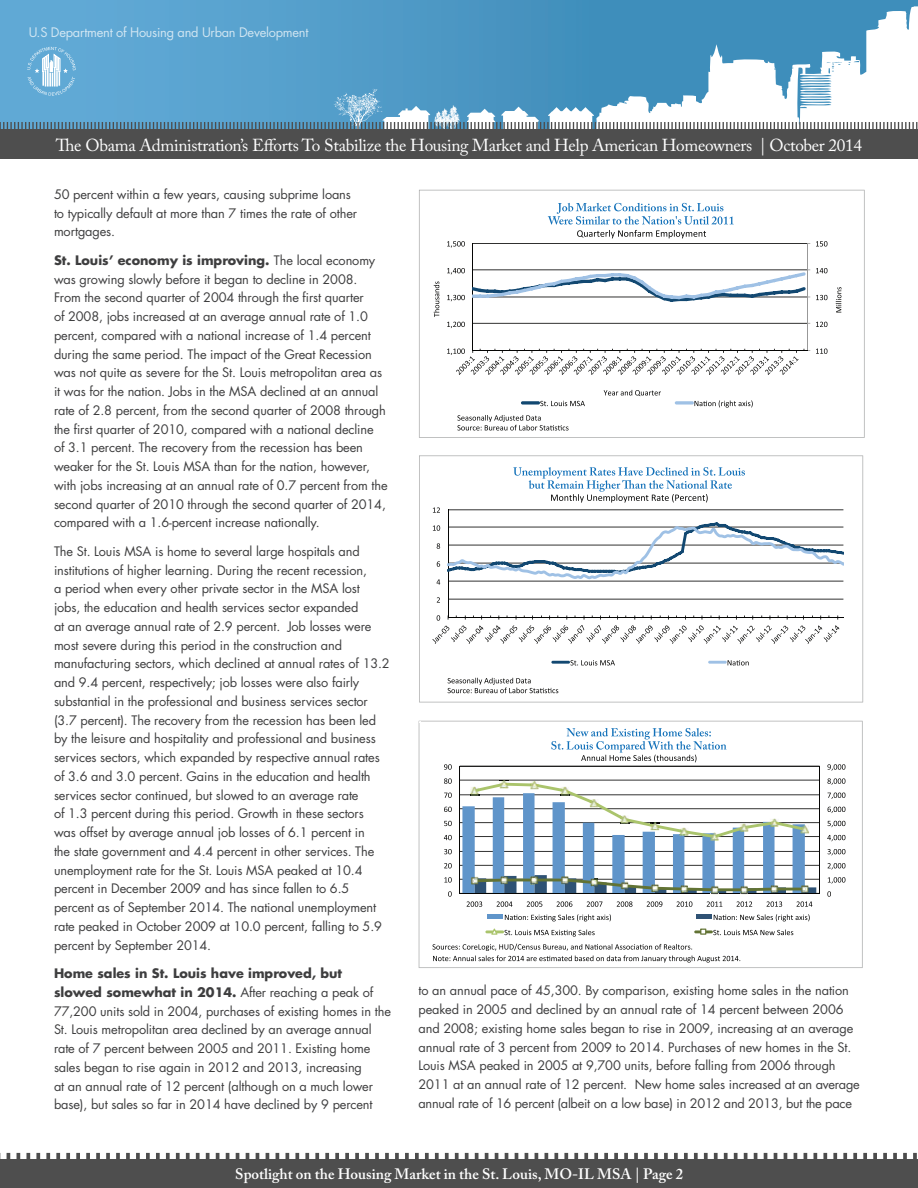
<style>
.page{position:relative;width:918px;height:1188px;background:#fff}
.page>*{position:absolute;margin:0;border:0;box-sizing:border-box;transform-origin:0 0}
.t1{font:17.25px "Adobe Caslon Pro";letter-spacing:-.02em;color:#fff}
.t2{font:600 15px "Adobe Caslon Pro";color:#fff}
.t3{font:13.05px "Helvetica Neue";letter-spacing:.01em;color:#fff}
.t4{font:12.9px "Futura";letter-spacing:-.02em;color:#fff}
.body_copy{font:12.75px/18.8px "Futura";letter-spacing:-.01em;color:#3e3e3f}
.s1{font-weight:700}
</style>
<div class="page">
<div style="left:0;top:0;width:918px;height:159px;background:linear-gradient(to right,#62aad6,#3687b4)"></div>
<svg style="left:596px;top:6px;width:322px;height:41px;background:#549bc2"></svg>
<div style="left:0;top:130px;width:918px;height:29px;background:#4e4e4e"></div>
<svg style="left:0;top:1152px;width:917px;height:7px"></svg>
<div style="left:0;top:1159px;width:918px;height:29px;background:#4e4e4e"></div>
<svg style="left:0;top:47px;width:918px;height:83px"></svg>
<svg style="left:419px;top:190px;width:446px;height:248px"></svg>
<svg style="left:457px;top:415px;width:112px;height:15px"></svg>
<svg style="left:836px;top:287px;width:5px;height:25px"></svg>
<svg style="left:548px;top:203px;width:186px;height:35px"></svg>
<svg style="left:419px;top:455px;width:444px;height:248px"></svg>
<svg style="left:448px;top:678px;width:110px;height:15px"></svg>
<svg style="left:419px;top:721px;width:444px;height:247px"></svg>
<svg style="left:551px;top:728px;width:175px;height:34px"></svg>
<svg style="left:432px;top:944px;width:308px;height:19px"></svg>
<p class="t4" style="left:28px;top:23px;width:282px">U.S Department of Housing and Urban Development</p>
<p class="t3" style="left:159px;top:135px;width:599px">U.S. Department of Housing and Urban Development | Office of Policy Development and Research</p>
<h1 class="t1" style="left:56px;top:135px;width:808px">The Obama Administration’s Efforts To Stabilize the Housing Market and Help American Homeowners | October 2014</h1>
<p class="body_copy" style="left:54px;top:185px;width:305px">50 percent within a few years, causing subprime loans to typically default at more than 7 times the rate of other mortgages.</p>
<p class="body_copy" style="left:54px;top:251px;width:335px"><span class="s1">St. Louis’ economy is improving.</span> The local economy was growing slowly before it began to decline in 2008.<br>From the second quarter of 2004 through the first quarter<br>of 2008, jobs increased at an average annual rate of 1.0 percent, compared with a national increase of 1.4 percent during the same period. The impact of the Great Recession was not quite as severe for the St. Louis metropolitan area as it was for the nation. Jobs in the MSA declined at an annual rate of 2.8 percent, from the second quarter of 2008 through the first quarter of 2010, compared with a national decline<br>of 3.1 percent. The recovery from the recession has been weaker for the St. Louis MSA than for the nation, however, with jobs increasing at an annual rate of 0.7 percent from the second quarter of 2010 through the second quarter of 2014, compared with a 1.6-percent increase nationally.</p>
<p class="body_copy" style="left:54px;top:542px;width:337px">The St. Louis MSA is home to several large hospitals and institutions of higher learning. During the recent recession,<br>a period when every other private sector in the MSA lost<br>jobs, the education and health services sector expanded<br>at an average annual rate of 2.9 percent. Job losses were most severe during this period in the construction and manufacturing sectors, which declined at annual rates of 13.2 and 9.4 percent, respectively; job losses were also fairly substantial in the professional and business services sector (3.7 percent). The recovery from the recession has been led by the leisure and hospitality and professional and business services sectors, which expanded by respective annual rates of 3.6 and 3.0 percent. Gains in the education and health services sector continued, but slowed to an average rate<br>of 1.3 percent during this period. Growth in these sectors<br>was offset by average annual job losses of 6.1 percent in<br>the state government and 4.4 percent in other services. The unemployment rate for the St. Louis MSA peaked at 10.4 percent in December 2009 and has since fallen to 6.5 percent as of September 2014. The national unemployment rate peaked in October 2009 at 10.0 percent, falling to 5.9 percent by September 2014.</p>
<p class="body_copy" style="left:54px;top:964px;width:339px"><span class="s1">Home sales in St. Louis have improved, but slowed somewhat in 2014.</span> After reaching a peak of 77,200 units sold in 2004, purchases of existing homes in the St. Louis metropolitan area declined by an average annual rate of 7 percent between 2005 and 2011. Existing home sales began to rise again in 2012 and 2013, increasing<br>at an annual rate of 12 percent (although on a much lower base), but sales so far in 2014 have declined by 9 percent</p>
<p class="body_copy" style="left:418px;top:981px;width:443px">to an annual pace of 45,300. By comparison, existing home sales in the nation peaked in 2005 and declined by an annual rate of 14 percent between 2006 and 2008; existing home sales began to rise in 2009, increasing at an average annual rate of 3 percent from 2009 to 2014. Purchases of new homes in the St.<br>Louis MSA peaked in 2005 at 9,700 units, before falling from 2006 through 2011 at an annual rate of 12 percent. New home sales increased at an average annual rate of 16 percent (albeit on a low base) in 2012 and 2013, but the pace</p>
<p class="t2" style="left:235px;top:1165px;width:450px">Spotlight on the Housing Market in the St. Louis, MO-IL MSA | Page 2</p>
</div>
